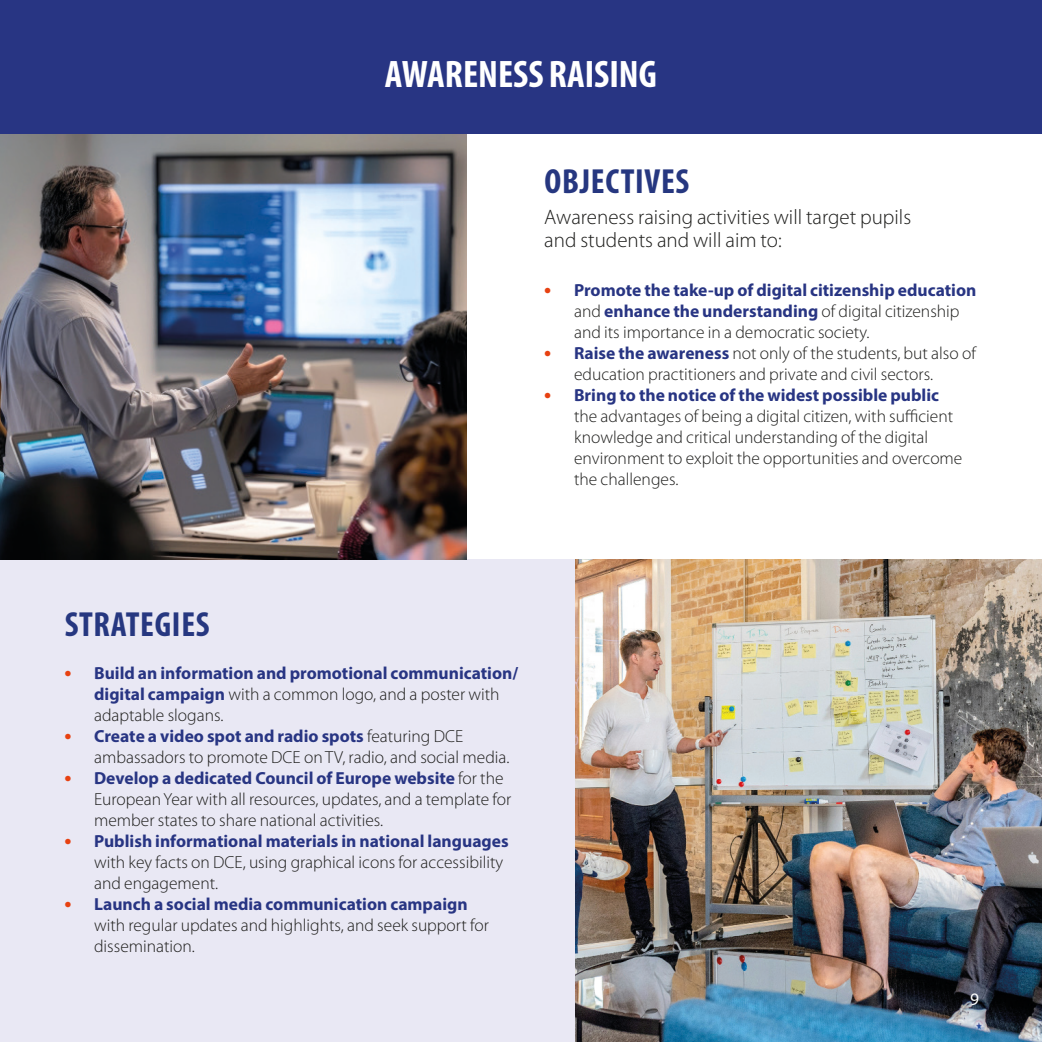
<style>
.page{position:relative;width:1042px;height:1042px;background:#fff}
.page>*{position:absolute;margin:0;border:0;box-sizing:border-box;transform-origin:0 0}
.t1{font:700 condensed 38.5px "Myriad Pro";color:#fff}
.t2{font:700 condensed 35px "Myriad Pro";letter-spacing:.02em;color:#263780}
.t3{font:300 21px/22.8px "Myriad Pro";color:#1d1d1b}
.t4{font:300 17.5px/21px "Myriad Pro";color:#1d1d1b}
.t5{font:700 17.5px/21px "Myriad Pro";color:#283583}
.t6{font:17.5px "Myriad Pro";color:#fff}
.s1{font-size:21px;color:#e74111}
.s2{font-weight:300;color:#1d1d1b}
.s3{font-weight:700;font-size:21px;color:#e74111}
.s4{font-weight:700;color:#283583}
</style>
<div class="page">
<div style="left:0;top:560px;width:1042px;height:482px;background:#e9e8f4"></div>
<img style="left:575px;top:560px;width:467px;height:482px">
<img style="left:1px;top:134px;width:465px;height:426px">
<hr style="left:0;top:0;width:1px;height:1042px;background:#283583">
<div style="left:0;top:0;width:1042px;height:134px;background:#283583"></div>
<p class="t1" style="left:385px;top:50px;width:274px">AWARENESS RAISING</p>
<p class="t2" style="left:545px;top:160px;width:146px">OBJECTIVES</p>
<p class="t3" style="left:544px;top:205px;width:368px">Awareness raising activities will target pupils and students and will aim to:</p>
<p class="t5" style="left:574px;top:279px;width:404px;text-indent:-30px"><span class="s1">•</span> Promote the take-up of digital citizenship education <span class="s2">and</span> enhance the understanding <span class="s2">of digital citizenship and its importance in a democratic society.</span></p>
<p class="t4" style="left:574px;top:342px;width:403px;text-indent:-30px"><span class="s3">•</span> <span class="s4">Raise the awareness</span> not only of the students, but also of education practitioners and private and civil sectors.</p>
<p class="t4" style="left:574px;top:384px;width:390px;text-indent:-30px"><span class="s3">•</span> <span class="s4">Bring to the notice of the widest possible public </span>the advantages of being a digital citizen, with sufficient knowledge and critical understanding of the digital environment to exploit the opportunities and overcome the challenges.</p>
<p class="t2" style="left:65px;top:602px;width:146px">STRATEGIES</p>
<p class="t5" style="left:94px;top:661px;width:426px;text-indent:-30px"><span class="s1">•</span> Build an information and promotional communication/ digital campaign <span class="s2">with a common logo, and a poster with adaptable slogans.</span></p>
<p class="t4" style="left:94px;top:725px;width:417px;text-indent:-30px"><span class="s3">•</span> <span class="s4">Create a video spot and radio spots</span> featuring DCE ambassadors to promote DCE on TV, radio, and social media.</p>
<p class="t4" style="left:94px;top:767px;width:419px;text-indent:-30px"><span class="s3">•</span> <span class="s4">Develop a dedicated Council of Europe website</span> for the<br>European Year with all resources, updates, and a template for member states to share national activities.</p>
<p class="t4" style="left:94px;top:830px;width:416px;text-indent:-30px"><span class="s3">•</span> <span class="s4">Publish informational materials in national languages </span>with key facts on DCE, using graphical icons for accessibility and engagement.</p>
<p class="t4" style="left:94px;top:893px;width:396px;text-indent:-30px"><span class="s3">•</span> <span class="s4">Launch a social media communication campaign </span>with regular updates and highlights, and seek support for dissemination.</p>
<p class="t6" style="left:970px;top:988px;width:10px">9</p>
</div>
